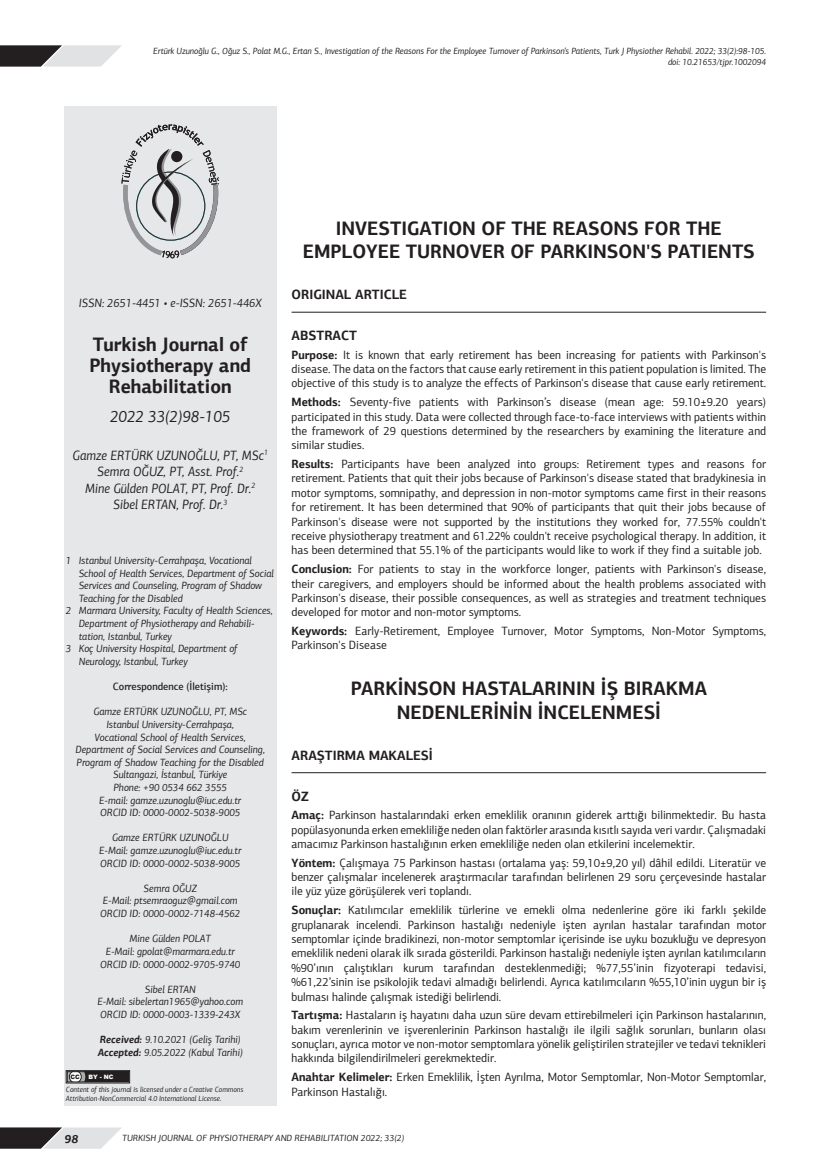
<style>
.page{position:relative;width:830px;height:1170px;background:#fff}
.page>*{position:absolute;margin:0;border:0;box-sizing:border-box;transform-origin:0 0}
.t1{font:700 19.5px/23.4px "PF Agora Sans Pro";color:#231f20;text-align:center;scale:.95 1}
.t2{font:italic 16.5px "PF Agora Sans Pro";color:#231f20;scale:.95 1}
.t3{font:italic 13.5px "PF Agora Sans Pro";color:#231f20;scale:.92 1}
.t4{font:700 13.5px "PF Agora Sans Pro";color:#231f20;scale:.95 1}
.t5{font:12px/14.4px "PF Agora Sans Pro";color:#231f20;text-align:justify;scale:.95 1}
.t6{font:italic 12px "PF Agora Sans Pro";color:#231f20;scale:.95 1}
.t7{font:italic 700 12px "PF Agora Sans Pro";color:#231f20}
.t8{font:italic 10.5px/12.6px "PF Agora Sans Pro";color:#231f20;scale:.95 1}
.t9{font:500 10.5px "PF Agora Sans Pro";color:#231f20;scale:.95 1}
.t10{font:italic 9px "PF Agora Sans Pro";color:#231f20;scale:.95 1}
.t11{font:italic 9px "PF Agora Sans Pro";color:#231f20}
.t12{font:italic 7.5px/9px "PF Agora Sans Pro";color:#231f20;scale:.95 1}
.t13{font:900 6px "Arial";color:#fff}
.t14{font:900 6px "Arial";color:#231f20}
.s1{font-weight:700}
</style>
<div class="page">
<svg style="left:0;top:45px;width:122px;height:22px;background:#979697"></svg>
<svg style="left:0;top:1127px;width:122px;height:21px;background:#959495"></svg>
<div style="left:64px;top:106px;width:212px;height:1000px;background:#e6e7e9"></div>
<hr style="left:291px;top:312px;width:474px;height:1px;background:#231f20">
<hr style="left:291px;top:772px;width:474px;height:1px;background:#231f20">
<svg style="left:121px;top:124px;width:98px;height:135px"></svg>
<div style="left:66px;top:1070px;width:64px;height:13px;border:1px solid #231f20"></div>
<div style="left:67px;top:1071px;width:61px;height:10px;background:#231f20"></div>
<svg style="left:69px;top:1073px;width:16px;height:6px"></svg>
<div style="left:67px;top:1071px;width:62px;height:10px;border:1px solid #231f20"></div>
<p class="t10" style="left:153px;top:45px;width:646px">Ertürk Uzunoğlu G., Oğuz S., Polat M.G., Ertan S., Investigation of the Reasons For the Employee Turnover of Parkinson’s Patients, Turk J Physiother Rehabil. 2022; 33(2):98-105.</p>
<p class="t10" style="left:667px;top:56px;width:105px">doi: 10.21653/tjpr.1002094</p>
<p class="t6" style="left:79px;top:295px;width:194px">ISSN: 2651-4451 • e-ISSN: 2651-446X</p>
<p class="t1" style="left:89px;top:333px;width:171px;line-height:21px">Turkish Journal of<br>Physiotherapy and<br>Rehabilitation</p>
<p class="t2" style="left:110px;top:407px;width:128px">2022 33(2)98-105</p>
<p class="t3" style="left:72px;top:447px;width:214px">Gamze ERTÜRK UZUNOĞLU, PT, MSc<sup>1</sup></p>
<p class="t3" style="left:97px;top:463px;width:160px">Semra OĞUZ, PT, Asst. Prof.<sup>2</sup></p>
<p class="t3" style="left:85px;top:480px;width:186px">Mine Gülden POLAT, PT, Prof. Dr.<sup>2</sup></p>
<p class="t3" style="left:113px;top:496px;width:126px">Sibel ERTAN, Prof. Dr.<sup>3</sup></p>
<p class="t8" style="left:79px;top:554px;width:207px;text-indent:-13px">1 Istanbul University-Cerrahpaşa, Vocational School of Health Services, Department of Social Services and Counseling, Program of Shadow Teaching for the Disabled</p>
<p class="t8" style="left:79px;top:604px;width:206px;text-indent:-13px">2 Marmara University, Faculty of Health Sciences,<br>Department of Physiotherapy and Rehabili&shy;tation, Istanbul, Turkey</p>
<p class="t8" style="left:79px;top:642px;width:169px;text-indent:-13px">3 Koç University Hospital, Department of<br>Neurology, Istanbul, Turkey</p>
<p class="t9" style="left:113px;top:680px;width:122px">Correspondence (İletişim):</p>
<p class="t8" style="left:93px;top:705px;width:163px">Gamze ERTÜRK UZUNOĞLU, PT, MSc</p>
<p class="t8" style="left:106px;top:718px;width:136px">Istanbul University-Cerrahpaşa,</p>
<p class="t8" style="left:95px;top:730px;width:161px">Vocational School of Health Services,</p>
<p class="t8" style="left:75px;top:743px;width:201px">Department of Social Services and Counseling,</p>
<p class="t8" style="left:77px;top:755px;width:198px">Program of Shadow Teaching for the Disabled</p>
<p class="t8" style="left:113px;top:768px;width:122px">Sultangazi, İstanbul, Türkiye</p>
<p class="t8" style="left:113px;top:781px;width:121px">Phone: +90 0534 662 3555</p>
<p class="t8" style="left:99px;top:793px;width:151px">E-mail: gamze.uzunoglu@iuc.edu.tr</p>
<p class="t8" style="left:100px;top:806px;width:149px">ORCID ID: 0000-0002-5038-9005</p>
<p class="t8" style="left:112px;top:831px;width:124px">Gamze ERTÜRK UZUNOĞLU</p>
<p class="t8" style="left:99px;top:844px;width:151px">E-Mail: gamze.uzunoglu@iuc.edu.tr</p>
<p class="t8" style="left:100px;top:856px;width:149px">ORCID ID: 0000-0002-5038-9005</p>
<p class="t8" style="left:143px;top:881px;width:58px">Semra OĞUZ</p>
<p class="t8" style="left:103px;top:894px;width:143px">E-Mail: ptsemraoguz@gmail.com</p>
<p class="t8" style="left:100px;top:907px;width:149px">ORCID ID: 0000-0002-7148-4562</p>
<p class="t8" style="left:130px;top:932px;width:87px">Mine Gülden POLAT</p>
<p class="t8" style="left:106px;top:944px;width:137px">E-Mail: gpolat@marmara.edu.tr</p>
<p class="t8" style="left:100px;top:957px;width:149px">ORCID ID: 0000-0002-9705-9740</p>
<p class="t8" style="left:145px;top:982px;width:55px">Sibel ERTAN</p>
<p class="t8" style="left:97px;top:995px;width:155px">E-Mail: sibelertan1965@yahoo.com</p>
<p class="t8" style="left:100px;top:1007px;width:149px">ORCID ID: 0000-0003-1339-243X</p>
<p class="t8" style="left:100px;top:1033px;width:149px"><span class="s1">Received:</span> 9.10.2021 (Geliş Tarihi)</p>
<p class="t8" style="left:98px;top:1045px;width:154px"><span class="s1">Accepted:</span> 9.05.2022 (Kabul Tarihi)</p>
<p class="t14" style="left:71px;top:1072px;width:11px">CC</p>
<p class="t13" style="left:88px;top:1072px;width:26px">BY - NC</p>
<p class="t12" style="left:66px;top:1085px;width:188px">Content of this journal is licensed under a Creative Commons<br>Attribution-NonCommercial 4.0 International License.</p>
<p class="t1" style="left:303px;top:216px;width:477px">INVESTIGATION OF THE REASONS FOR THE<br>EMPLOYEE TURNOVER OF PARKINSON'S PATIENTS</p>
<p class="t4" style="left:291px;top:286px;width:123px">ORIGINAL ARTICLE</p>
<p class="t4" style="left:291px;top:327px;width:70px">ABSTRACT</p>
<p class="t5" style="left:291px;top:347px;width:501px"><span class="s1">Purpose:</span> It is known that early retirement has been increasing for patients with Parkinson's disease. The data on the factors that cause early retirement in this patient population is limited. The objective of this study is to analyze the effects of Parkinson's disease that cause early retirement.</p>
<p class="t5" style="left:291px;top:395px;width:501px"><span class="s1">Methods:</span> Seventy-five patients with Parkinson’s disease (mean age: 59.10±9.20 years) participated in this study. Data were collected through face-to-face interviews with patients within the framework of 29 questions determined by the researchers by examining the literature and similar studies.</p>
<p class="t5" style="left:291px;top:456px;width:501px"><span class="s1">Results:</span> Participants have been analyzed into groups: Retirement types and reasons for retirement. Patients that quit their jobs because of Parkinson's disease stated that bradykinesia in motor symptoms, somnipathy, and depression in non-motor symptoms came first in their reasons for retirement. It has been determined that 90% of participants that quit their jobs because of Parkinson's disease were not supported by the institutions they worked for, 77.55% couldn't receive physiotherapy treatment and 61.22% couldn't receive psychological therapy. In addition, it has been determined that 55.1% of the participants would like to work if they find a suitable job.</p>
<p class="t5" style="left:291px;top:562px;width:501px"><span class="s1">Conclusion:</span> For patients to stay in the workforce longer, patients with Parkinson's disease, their caregivers, and employers should be informed about the health problems associated with Parkinson's disease, their possible consequences, as well as strategies and treatment techniques developed for motor and non-motor symptoms.</p>
<p class="t5" style="left:291px;top:623px;width:501px"><span class="s1">Keywords:</span> Early-Retirement, Employee Turnover, Motor Symptoms, Non-Motor Symptoms,<br>Parkinson's Disease</p>
<p class="t1" style="left:350px;top:676px;width:376px">PARKİNSON HASTALARININ İŞ BIRAKMA<br>NEDENLERİNİN İNCELENMESİ</p>
<p class="t4" style="left:291px;top:746px;width:150px">ARAŞTIRMA MAKALESİ</p>
<p class="t4" style="left:291px;top:787px;width:20px">ÖZ</p>
<p class="t5" style="left:291px;top:807px;width:501px"><span class="s1">Amaç:</span> Parkinson hastalarındaki erken emeklilik oranının giderek arttığı bilinmektedir. Bu hasta popülasyonunda erken emekliliğe neden olan faktörler arasında kısıtlı sayıda veri vardır. Çalışmadaki amacımız Parkinson hastalığının erken emekliliğe neden olan etkilerini incelemektir.</p>
<p class="t5" style="left:291px;top:855px;width:501px"><span class="s1">Yöntem:</span> Çalışmaya 75 Parkinson hastası (ortalama yaş: 59,10±9,20 yıl) dâhil edildi. Literatür ve benzer çalışmalar incelenerek araştırmacılar tarafından belirlenen 29 soru çerçevesinde hastalar ile yüz yüze görüşülerek veri toplandı.</p>
<p class="t5" style="left:291px;top:902px;width:501px"><span class="s1">Sonuçlar:</span> Katılımcılar emeklilik türlerine ve emekli olma nedenlerine göre iki farklı şekilde gruplanarak incelendi. Parkinson hastalığı nedeniyle işten ayrılan hastalar tarafından motor semptomlar içinde bradikinezi, non-motor semptomlar içerisinde ise uyku bozukluğu ve depresyon emeklilik nedeni olarak ilk sırada gösterildi. Parkinson hastalığı nedeniyle işten ayrılan katılımcıların %90’ının çalıştıkları kurum tarafından desteklenmediği; %77,55’inin fizyoterapi tedavisi, %61,22’sinin ise psikolojik tedavi almadığı belirlendi. Ayrıca katılımcıların %55,10’inin uygun bir iş bulması halinde çalışmak istediği belirlendi.</p>
<p class="t5" style="left:291px;top:1007px;width:501px"><span class="s1">Tartışma:</span> Hastaların iş hayatını daha uzun süre devam ettirebilmeleri için Parkinson hastalarının, bakım verenlerinin ve işverenlerinin Parkinson hastalığı ile ilgili sağlık sorunları, bunların olası sonuçları, ayrıca motor ve non-motor semptomlara yönelik geliştirilen stratejiler ve tedavi teknikleri hakkında bilgilendirilmeleri gerekmektedir.</p>
<p class="t5" style="left:291px;top:1069px;width:501px"><span class="s1">Anahtar Kelimeler:</span> Erken Emeklilik, İşten Ayrılma, Motor Semptomlar, Non-Motor Semptomlar,<br>Parkinson Hastalığı.</p>
<p class="t7" style="left:65px;top:1130px;width:15px">98</p>
<p class="t11" style="left:122px;top:1132px;width:283px">TURKISH JOURNAL OF PHYSIOTHERAPY AND REHABILITATION 2022; 33(2)</p>
</div>
